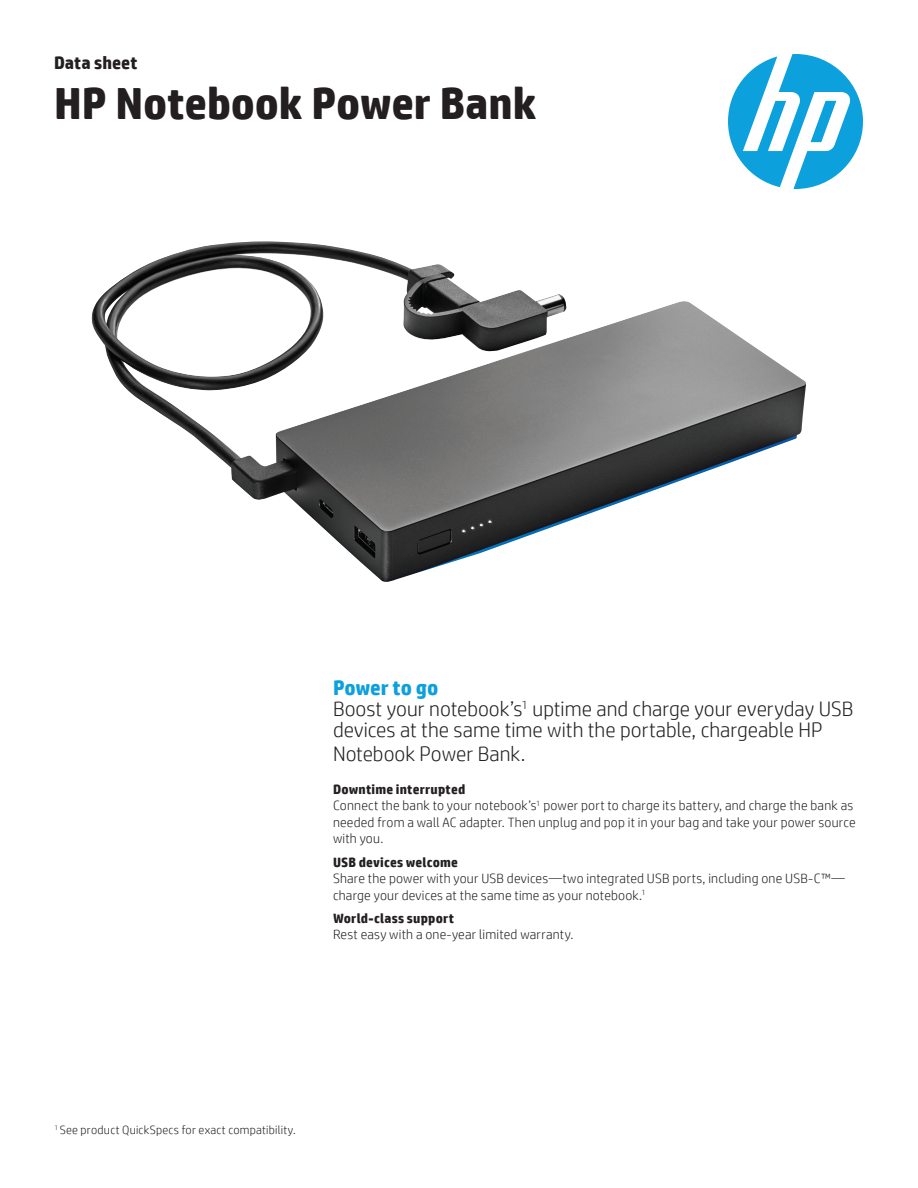
<style>
.page{position:relative;width:918px;height:1188px;background:#fff}
.page>*{position:absolute;margin:0;border:0;box-sizing:border-box;transform-origin:0 0}
.Cover_headline_30_32{font:700 45px "HP Simplified";letter-spacing:-.005em;color:#231f20}
.Subhead_14_16_bold_b{font:300 21px/21px "HP Simplified";color:#231f20}
.Document_type_for_12{font:700 18px "HP Simplified";color:#231f20}
.Body_before_bullet{font:300 13.5px/16.5px "HP Simplified";letter-spacing:.015em;color:#231f20}
.Footnotes{font:300 12px "HP Simplified";letter-spacing:.02em;color:#231f20}
.s1{font-weight:700;color:#0ca0dd}
.s2{font-weight:700}
</style>
<div class="page">
<img style="left:91px;top:241px;width:715px;height:341px">
<svg style="left:728px;top:54px;width:135px;height:135px"></svg>
<p class="Document_type_for_12" style="left:54px;top:52px;width:85px">Data sheet</p>
<p class="Cover_headline_30_32" style="left:54px;top:77px;width:484px">HP Notebook Power Bank</p>
<p class="Subhead_14_16_bold_b" style="left:333px;top:677px;width:522px"><span class="s1">Power to go<br></span>Boost your notebook’s<sup>1</sup> uptime and charge your everyday USB devices at the same time with the portable, chargeable HP</p>
<p class="Subhead_14_16_bold_b" style="left:333px;top:743px;width:194px">Notebook Power Bank.</p>
<p class="Body_before_bullet" style="left:333px;top:781px;width:524px"><span class="s2">Downtime interrupted<br></span>Connect the bank to your notebook’s<sup>1</sup> power port to charge its battery, and charge the bank as needed from a wall AC adapter. Then unplug and pop it in your bag and take your power source with you.</p>
<p class="Body_before_bullet" style="left:333px;top:853px;width:513px"><span class="s2">USB devices welcome<br></span>Share the power with your USB devices—two integrated USB ports, including one USB-C™— charge your devices at the same time as your notebook.<sup>1</sup></p>
<p class="Body_before_bullet" style="left:333px;top:910px;width:242px"><span class="s2">World-class support<br></span>Rest easy with a one-year limited warranty.</p>
<p class="Footnotes" style="left:54px;top:1123px;width:243px"><sup>1</sup> See product QuickSpecs for exact compatibility.</p>
</div>
